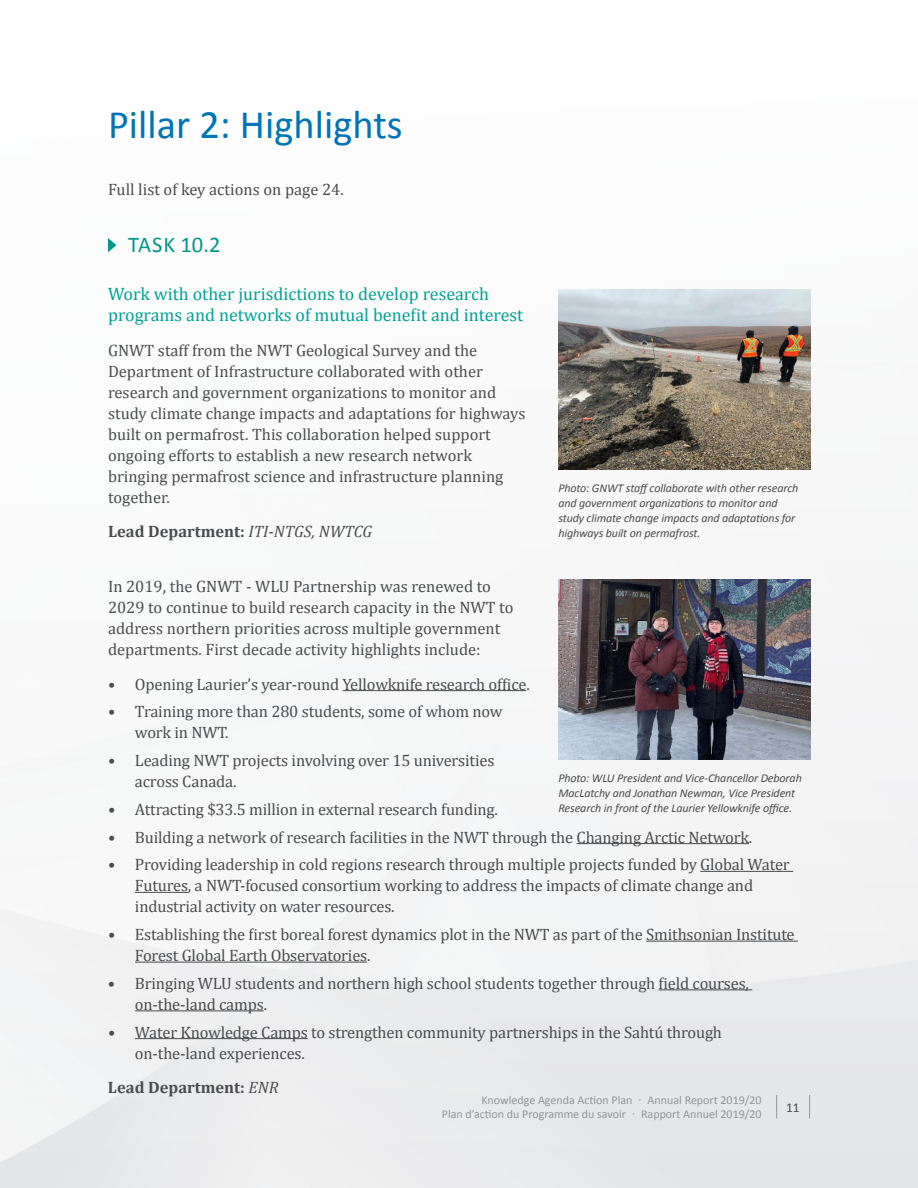
<style>
.page{position:relative;width:918px;height:1188px;background:#fff}
.page>*{position:absolute;margin:0;border:0;box-sizing:border-box;transform-origin:0 0}
.t1{font:40.5px "Calibri";color:#0075b6}
.t2{font:22.5px "Calibri";letter-spacing:.02em;color:#009889}
.t3{font:18px/21px "Cambria";color:#00a296}
.t4{font:16.5px/21px "Cambria";letter-spacing:-.01em;color:#4b4c4d}
.t5{font:700 16.5px "Cambria";color:#4b4c4d}
.t6{font:13.5px "Calibri";color:#4b4c4d}
.t7{font:italic 12px/15px "Calibri";letter-spacing:-.01em;color:#4b4c4d}
.t8{font:12px/14.4px "Calibri";color:#939598;text-align:right}
.s1{font-weight:400;font-style:italic}
</style>
<div class="page">
<img style="left:0;top:244px;width:918px;height:944px">
<svg style="left:809px;top:1095px;width:1px;height:23px"></svg>
<svg style="left:776px;top:1095px;width:1px;height:23px"></svg>
<hr style="left:343px;top:690px;width:183px;height:1px;background:#4b4c4d">
<hr style="left:577px;top:843px;width:172px;height:1px;background:#4b4c4d">
<hr style="left:700px;top:871px;width:93px;height:1px;background:#4b4c4d">
<hr style="left:135px;top:892px;width:53px;height:1px;background:#4b4c4d">
<hr style="left:646px;top:941px;width:152px;height:1px;background:#4b4c4d">
<hr style="left:135px;top:962px;width:232px;height:1px;background:#4b4c4d">
<hr style="left:659px;top:989px;width:93px;height:1px;background:#4b4c4d">
<hr style="left:135px;top:1010px;width:129px;height:1px;background:#4b4c4d">
<hr style="left:135px;top:1038px;width:173px;height:1px;background:#4b4c4d">
<svg style="left:108px;top:238px;width:8px;height:14px"></svg>
<img style="left:558px;top:289px;width:252px;height:181px">
<img style="left:558px;top:579px;width:252px;height:181px">
<h1 class="t1" style="left:108px;top:99px;width:296px">Pillar 2: Highlights</h1>
<p class="t4" style="left:108px;top:179px;width:237px">Full list of key actions on page 24.</p>
<h2 class="t2" style="left:128px;top:231px;width:94px">TASK 10.2</h2>
<p class="t3" style="left:108px;top:284px;width:417px">Work with other jurisdictions to develop research programs and networks of mutual benefit and interest</p>
<p class="t4" style="left:108px;top:340px;width:419px">GNWT staff from the NWT Geological Survey and the Department of Infrastructure collaborated with other research and government organizations to monitor and study climate change impacts and adaptations for highways built on permafrost. This collaboration helped support ongoing efforts to establish a new research network bringing permafrost science and infrastructure planning together.</p>
<p class="t5" style="left:108px;top:520px;width:266px">Lead Department: <span class="s1">ITI-NTGS, NWTCG</span></p>
<p class="t4" style="left:108px;top:576px;width:407px">In 2019, the GNWT - WLU Partnership was renewed to 2029 to continue to build research capacity in the NWT to address northern priorities across multiple government departments. First decade activity highlights include:</p>
<p class="t4" style="left:108px;top:673px;width:423px">• Opening Laurier’s year-round Yellowknife research office.</p>
<p class="t4" style="left:135px;top:701px;width:369px;text-indent:-27px">• Training more than 280 students, some of whom now work in NWT.</p>
<p class="t4" style="left:135px;top:750px;width:361px;text-indent:-27px">• Leading NWT projects involving over 15 universities across Canada.</p>
<p class="t4" style="left:108px;top:799px;width:391px">• Attracting $33.5 million in external research funding.</p>
<p class="t4" style="left:108px;top:826px;width:646px">• Building a network of research facilities in the NWT through the Changing Arctic Network.</p>
<p class="t4" style="left:135px;top:854px;width:656px;text-indent:-27px">• Providing leadership in cold regions research through multiple projects funded by Global Water<br>Futures, a NWT-focused consortium working to address the impacts of climate change and industrial activity on water resources.</p>
<p class="t4" style="left:135px;top:924px;width:661px;text-indent:-27px">• Establishing the first boreal forest dynamics plot in the NWT as part of the Smithsonian Institute<br>Forest Global Earth Observatories.</p>
<p class="t4" style="left:135px;top:973px;width:616px;text-indent:-27px">• Bringing WLU students and northern high school students together through field courses, on-the-land camps.</p>
<p class="t4" style="left:135px;top:1022px;width:589px;text-indent:-27px">• Water Knowledge Camps to strengthen community partnerships in the Sahtú through on-the-land experiences.</p>
<p class="t5" style="left:108px;top:1076px;width:172px">Lead Department: <span class="s1">ENR</span></p>
<p class="t7" style="left:558px;top:481px;width:242px">Photo: GNWT staff collaborate with other research and government organizations to monitor and study climate change impacts and adaptations for highways built on permafrost.</p>
<p class="t7" style="left:558px;top:770px;width:245px">Photo: WLU President and Vice-Chancellor Deborah<br>MacLatchy and Jonathan Newman, Vice President<br>Research in front of the Laurier Yellowknife office.</p>
<p class="t8" style="left:442px;top:1093px;width:321px">Knowledge Agenda Action Plan · Annual Report 2019/20<br>Plan d’action du Programme du savoir · Rapport Annuel 2019/20</p>
<p class="t6" style="left:786px;top:1099px;width:15px">11</p>
</div>
